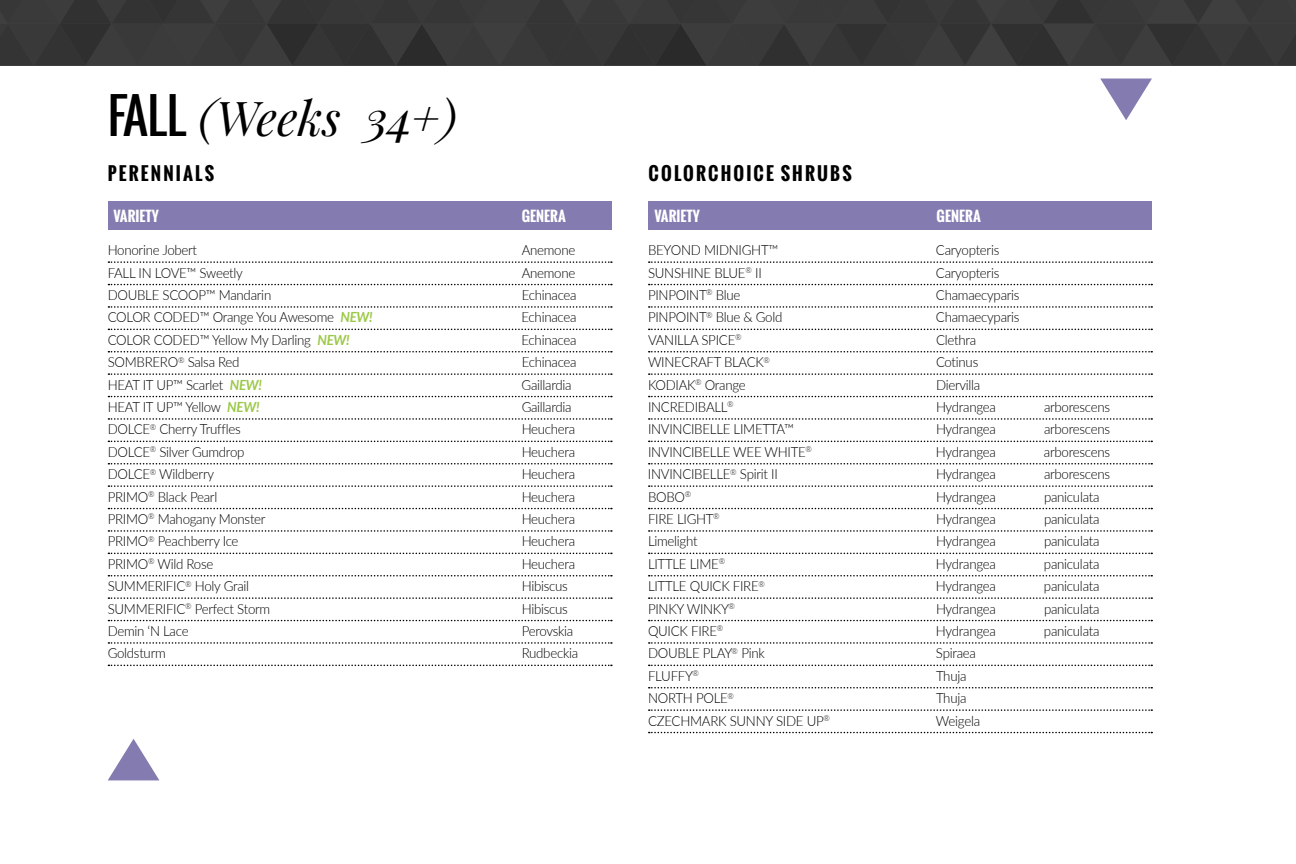
<style>
.page{position:relative;width:1296px;height:864px;background:#fff}
.page>*{position:absolute;margin:0;border:0;box-sizing:border-box;transform-origin:0 0}
.t1{font:italic 48px "Playfair Display";color:#000}
.t2{font:700 18px "Oswald";letter-spacing:.12em;color:#000}
.t3{font:300 14px "Lato";letter-spacing:-.02em;color:#000;scale:.95 1}
.t4{font:700 14px "Oswald";color:#fff}
.s1{font-family:"Oswald";font-style:normal}
.s2{font-weight:700;font-style:italic;color:#9cc847}
</style>
<div class="page">
<svg style="left:108px;top:261px;width:504px;height:2px"></svg>
<svg style="left:108px;top:284px;width:504px;height:1px"></svg>
<svg style="left:108px;top:306px;width:504px;height:2px"></svg>
<svg style="left:108px;top:329px;width:504px;height:1px"></svg>
<svg style="left:108px;top:351px;width:504px;height:2px"></svg>
<svg style="left:108px;top:373px;width:504px;height:2px"></svg>
<svg style="left:108px;top:396px;width:504px;height:1px"></svg>
<svg style="left:108px;top:418px;width:504px;height:2px"></svg>
<svg style="left:108px;top:441px;width:504px;height:1px"></svg>
<svg style="left:108px;top:463px;width:504px;height:2px"></svg>
<svg style="left:108px;top:485px;width:504px;height:2px"></svg>
<svg style="left:108px;top:508px;width:504px;height:1px"></svg>
<svg style="left:108px;top:530px;width:504px;height:2px"></svg>
<svg style="left:108px;top:553px;width:504px;height:1px"></svg>
<svg style="left:108px;top:575px;width:504px;height:2px"></svg>
<svg style="left:108px;top:597px;width:504px;height:2px"></svg>
<svg style="left:108px;top:620px;width:504px;height:1px"></svg>
<svg style="left:108px;top:642px;width:504px;height:2px"></svg>
<svg style="left:108px;top:665px;width:504px;height:1px"></svg>
<svg style="left:649px;top:261px;width:503px;height:2px"></svg>
<svg style="left:649px;top:284px;width:503px;height:1px"></svg>
<svg style="left:649px;top:306px;width:503px;height:2px"></svg>
<svg style="left:649px;top:329px;width:503px;height:1px"></svg>
<svg style="left:649px;top:351px;width:503px;height:2px"></svg>
<svg style="left:649px;top:373px;width:503px;height:2px"></svg>
<svg style="left:649px;top:396px;width:503px;height:1px"></svg>
<svg style="left:649px;top:418px;width:503px;height:2px"></svg>
<svg style="left:649px;top:441px;width:503px;height:1px"></svg>
<svg style="left:649px;top:463px;width:503px;height:2px"></svg>
<svg style="left:649px;top:485px;width:503px;height:2px"></svg>
<svg style="left:649px;top:508px;width:503px;height:1px"></svg>
<svg style="left:649px;top:530px;width:503px;height:2px"></svg>
<svg style="left:649px;top:553px;width:503px;height:1px"></svg>
<svg style="left:649px;top:575px;width:503px;height:2px"></svg>
<svg style="left:649px;top:597px;width:503px;height:2px"></svg>
<svg style="left:649px;top:620px;width:503px;height:1px"></svg>
<svg style="left:649px;top:642px;width:503px;height:2px"></svg>
<svg style="left:649px;top:665px;width:503px;height:1px"></svg>
<svg style="left:649px;top:687px;width:503px;height:2px"></svg>
<svg style="left:649px;top:709px;width:503px;height:2px"></svg>
<svg style="left:649px;top:732px;width:503px;height:1px"></svg>
<div style="left:108px;top:202px;width:504px;height:28px;background:#847bb0"></div>
<div style="left:649px;top:202px;width:503px;height:28px;background:#847bb0"></div>
<svg style="left:108px;top:739px;width:51px;height:41px"></svg>
<svg style="left:1100px;top:79px;width:52px;height:41px"></svg>
<div style="left:0;top:0;width:1224px;height:65px;background:#373737"></div>
<div style="left:1224px;top:0;width:72px;height:65px;background:#393939"></div>
<h1 class="t1" style="left:108px;top:86px;width:351px"><span class="s1">FALL</span> (Weeks 34+)</h1>
<p class="t2" style="left:108px;top:160px;width:108px">PERENNIALS</p>
<p class="t2" style="left:649px;top:160px;width:205px">COLORCHOICE SHRUBS</p>
<p class="t4" style="left:113px;top:206px;width:47px">VARIETY</p>
<p class="t4" style="left:522px;top:206px;width:46px">GENERA</p>
<p class="t4" style="left:654px;top:206px;width:47px">VARIETY</p>
<p class="t4" style="left:937px;top:206px;width:46px">GENERA</p>
<p class="t3" style="left:108px;top:240px;width:96px">Honorine Jobert</p>
<p class="t3" style="left:522px;top:240px;width:58px">Anemone</p>
<p class="t3" style="left:108px;top:263px;width:144px">FALL IN LOVE™ Sweetly</p>
<p class="t3" style="left:522px;top:263px;width:58px">Anemone</p>
<p class="t3" style="left:108px;top:285px;width:174px">DOUBLE SCOOP™ Mandarin</p>
<p class="t3" style="left:522px;top:285px;width:59px">Echinacea</p>
<p class="t3" style="left:108px;top:308px;width:281px">COLOR CODED™ Orange You Awesome <span class="s2">NEW!</span></p>
<p class="t3" style="left:522px;top:308px;width:59px">Echinacea</p>
<p class="t3" style="left:108px;top:330px;width:256px">COLOR CODED™ Yellow My Darling <span class="s2">NEW!</span></p>
<p class="t3" style="left:522px;top:330px;width:59px">Echinacea</p>
<p class="t3" style="left:108px;top:352px;width:140px">SOMBRERO<sup>®</sup> Salsa Red</p>
<p class="t3" style="left:522px;top:352px;width:59px">Echinacea</p>
<p class="t3" style="left:108px;top:375px;width:164px">HEAT IT UP™ Scarlet <span class="s2">NEW!</span></p>
<p class="t3" style="left:522px;top:375px;width:54px">Gaillardia</p>
<p class="t3" style="left:108px;top:397px;width:161px">HEAT IT UP™ Yellow <span class="s2">NEW!</span></p>
<p class="t3" style="left:522px;top:397px;width:54px">Gaillardia</p>
<p class="t3" style="left:108px;top:420px;width:141px">DOLCE<sup>®</sup> Cherry Truffles</p>
<p class="t3" style="left:522px;top:420px;width:58px">Heuchera</p>
<p class="t3" style="left:108px;top:442px;width:146px">DOLCE<sup>®</sup> Silver Gumdrop</p>
<p class="t3" style="left:522px;top:442px;width:58px">Heuchera</p>
<p class="t3" style="left:108px;top:464px;width:114px">DOLCE<sup>®</sup> Wildberry</p>
<p class="t3" style="left:522px;top:464px;width:58px">Heuchera</p>
<p class="t3" style="left:108px;top:487px;width:117px">PRIMO<sup>®</sup> Black Pearl</p>
<p class="t3" style="left:522px;top:487px;width:58px">Heuchera</p>
<p class="t3" style="left:108px;top:509px;width:168px">PRIMO<sup>®</sup> Mahogany Monster</p>
<p class="t3" style="left:522px;top:509px;width:58px">Heuchera</p>
<p class="t3" style="left:108px;top:532px;width:139px">PRIMO<sup>®</sup> Peachberry Ice</p>
<p class="t3" style="left:522px;top:532px;width:58px">Heuchera</p>
<p class="t3" style="left:108px;top:554px;width:113px">PRIMO<sup>®</sup> Wild Rose</p>
<p class="t3" style="left:522px;top:554px;width:58px">Heuchera</p>
<p class="t3" style="left:108px;top:576px;width:150px">SUMMERIFIC<sup>®</sup> Holy Grail</p>
<p class="t3" style="left:522px;top:576px;width:50px">Hibiscus</p>
<p class="t3" style="left:108px;top:599px;width:173px">SUMMERIFIC<sup>®</sup> Perfect Storm</p>
<p class="t3" style="left:522px;top:599px;width:50px">Hibiscus</p>
<p class="t3" style="left:108px;top:621px;width:87px">Demin ‘N Lace</p>
<p class="t3" style="left:522px;top:621px;width:56px">Perovskia</p>
<p class="t3" style="left:108px;top:644px;width:63px">Goldsturm</p>
<p class="t3" style="left:522px;top:644px;width:61px">Rudbeckia</p>
<p class="t3" style="left:648px;top:240px;width:139px">BEYOND MIDNIGHT™</p>
<p class="t3" style="left:936px;top:240px;width:68px">Caryopteris</p>
<p class="t3" style="left:648px;top:263px;width:121px">SUNSHINE BLUE<sup>®</sup> II</p>
<p class="t3" style="left:936px;top:263px;width:68px">Caryopteris</p>
<p class="t3" style="left:648px;top:285px;width:99px">PINPOINT<sup>®</sup> Blue</p>
<p class="t3" style="left:936px;top:285px;width:90px">Chamaecyparis</p>
<p class="t3" style="left:648px;top:308px;width:143px">PINPOINT<sup>®</sup> Blue &amp; Gold</p>
<p class="t3" style="left:936px;top:308px;width:90px">Chamaecyparis</p>
<p class="t3" style="left:648px;top:330px;width:100px">VANILLA SPICE<sup>®</sup></p>
<p class="t3" style="left:936px;top:330px;width:44px">Clethra</p>
<p class="t3" style="left:648px;top:352px;width:130px">WINECRAFT BLACK<sup>®</sup></p>
<p class="t3" style="left:936px;top:352px;width:46px">Cotinus</p>
<p class="t3" style="left:648px;top:375px;width:104px">KODIAK<sup>®</sup> Orange</p>
<p class="t3" style="left:936px;top:375px;width:48px">Diervilla</p>
<p class="t3" style="left:648px;top:397px;width:92px">INCREDIBALL<sup>®</sup></p>
<p class="t3" style="left:936px;top:397px;width:65px">Hydrangea</p>
<p class="t3" style="left:1044px;top:397px;width:71px">arborescens</p>
<p class="t3" style="left:648px;top:420px;width:155px">INVINCIBELLE LIMETTA™</p>
<p class="t3" style="left:936px;top:420px;width:65px">Hydrangea</p>
<p class="t3" style="left:1044px;top:420px;width:71px">arborescens</p>
<p class="t3" style="left:648px;top:442px;width:174px">INVINCIBELLE WEE WHITE<sup>®</sup></p>
<p class="t3" style="left:936px;top:442px;width:65px">Hydrangea</p>
<p class="t3" style="left:1044px;top:442px;width:71px">arborescens</p>
<p class="t3" style="left:648px;top:464px;width:138px">INVINCIBELLE<sup>®</sup> Spirit II</p>
<p class="t3" style="left:936px;top:464px;width:65px">Hydrangea</p>
<p class="t3" style="left:1044px;top:464px;width:71px">arborescens</p>
<p class="t3" style="left:648px;top:487px;width:47px">BOBO<sup>®</sup></p>
<p class="t3" style="left:936px;top:487px;width:65px">Hydrangea</p>
<p class="t3" style="left:1044px;top:487px;width:60px">paniculata</p>
<p class="t3" style="left:648px;top:509px;width:77px">FIRE LIGHT<sup>®</sup></p>
<p class="t3" style="left:936px;top:509px;width:65px">Hydrangea</p>
<p class="t3" style="left:1044px;top:509px;width:60px">paniculata</p>
<p class="t3" style="left:648px;top:532px;width:54px">Limelight</p>
<p class="t3" style="left:936px;top:532px;width:65px">Hydrangea</p>
<p class="t3" style="left:1044px;top:532px;width:60px">paniculata</p>
<p class="t3" style="left:648px;top:554px;width:83px">LITTLE LIME<sup>®</sup></p>
<p class="t3" style="left:936px;top:554px;width:65px">Hydrangea</p>
<p class="t3" style="left:1044px;top:554px;width:60px">paniculata</p>
<p class="t3" style="left:648px;top:576px;width:125px">LITTLE QUICK FIRE<sup>®</sup></p>
<p class="t3" style="left:936px;top:576px;width:65px">Hydrangea</p>
<p class="t3" style="left:1044px;top:576px;width:60px">paniculata</p>
<p class="t3" style="left:648px;top:599px;width:93px">PINKY WINKY<sup>®</sup></p>
<p class="t3" style="left:936px;top:599px;width:65px">Hydrangea</p>
<p class="t3" style="left:1044px;top:599px;width:60px">paniculata</p>
<p class="t3" style="left:648px;top:621px;width:81px">QUICK FIRE<sup>®</sup></p>
<p class="t3" style="left:936px;top:621px;width:65px">Hydrangea</p>
<p class="t3" style="left:1044px;top:621px;width:60px">paniculata</p>
<p class="t3" style="left:648px;top:644px;width:124px">DOUBLE PLAY<sup>®</sup> Pink</p>
<p class="t3" style="left:936px;top:644px;width:44px">Spiraea</p>
<p class="t3" style="left:648px;top:666px;width:55px">FLUFFY<sup>®</sup></p>
<p class="t3" style="left:936px;top:666px;width:34px">Thuja</p>
<p class="t3" style="left:648px;top:688px;width:92px">NORTH POLE<sup>®</sup></p>
<p class="t3" style="left:936px;top:688px;width:34px">Thuja</p>
<p class="t3" style="left:648px;top:711px;width:193px">CZECHMARK SUNNY SIDE UP<sup>®</sup></p>
<p class="t3" style="left:936px;top:711px;width:48px">Weigela</p>
</div>
